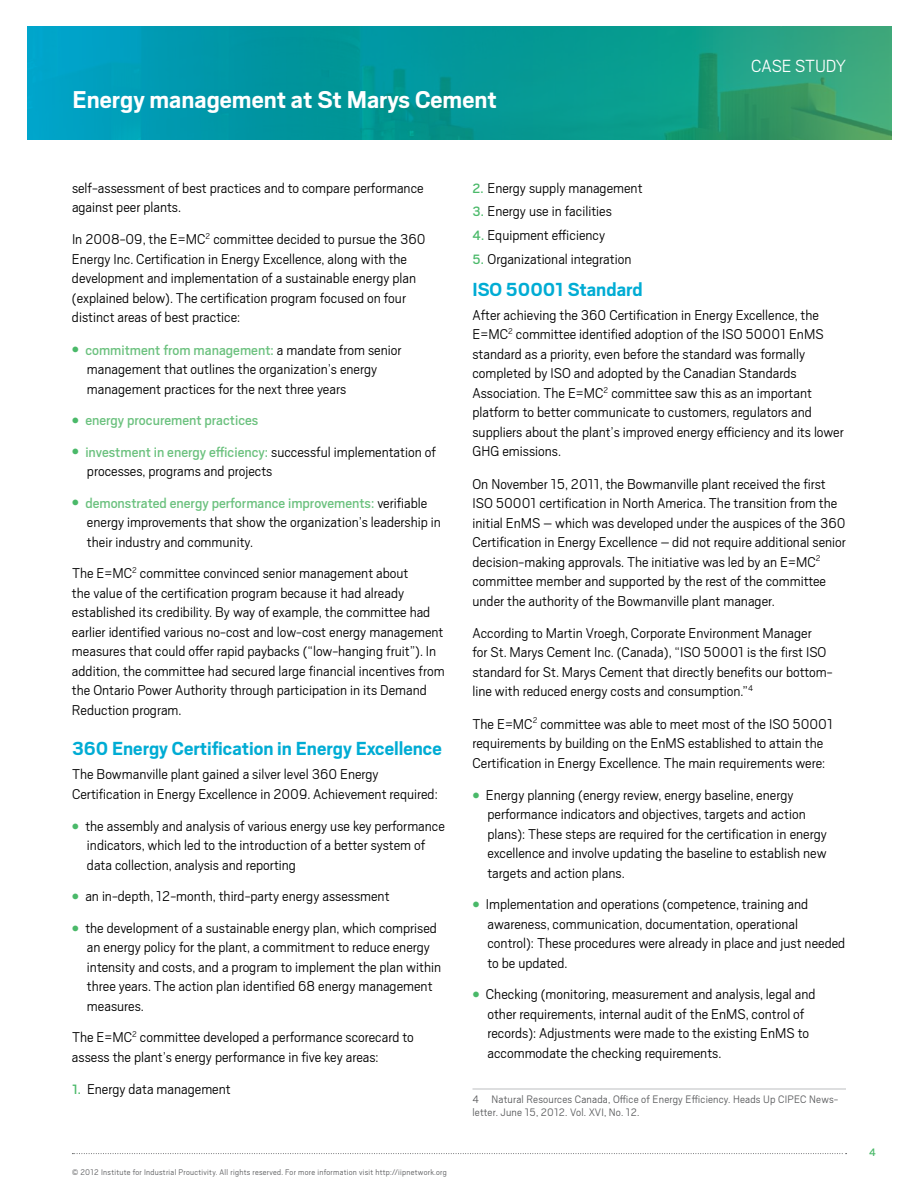
<style>
.page{position:relative;width:918px;height:1188px;background:#fff}
.page>*{position:absolute;margin:0;border:0;box-sizing:border-box;transform-origin:0 0}
.t1{font:700 27px "Scout";color:#fff}
.t2{font:700 21px "Scout";color:#00acd4}
.t3{font:300 19.5px "Scout";letter-spacing:-.01em;color:#fff}
.t4{font:300 15.75px/19.5px "Scout";color:#000}
.t5{font:15.75px "Scout";color:#6bc17e}
.t6{font:300 12px/13.5px "Scout";letter-spacing:.015em;color:#58595b}
.t7{font:12px "Scout";color:#4ab969}
.t8{font:300 9px "Scout";letter-spacing:.03em;color:#58595b}
.s1{color:#4ab969}
.s2{font-weight:400;color:#6bc17e}
.s3{font-weight:400;font-size:15px;color:#4ab969}
</style>
<div class="page">
<svg style="left:28px;top:26px;width:864px;height:114px;background:#0c9b98"></svg>
<svg style="left:72px;top:1153px;width:775px;height:1px"></svg>
<hr style="left:472px;top:1089px;width:374px;height:1px;background:#bcbec0">
<h1 class="t1" style="left:73px;top:82px;width:426px">Energy management at St Marys Cement</h1>
<p class="t3" style="left:751px;top:53px;width:96px">Case St udy</p>
<p class="t4" style="left:72px;top:177px;width:353px">self-assessment of best practices and to compare performance against peer plants.</p>
<p class="t4" style="left:72px;top:229px;width:355px">In 2008-09, the E=MC<sup>2</sup> committee decided to pursue the 360<br>Energy Inc. Certification in Energy Excellence, along with the development and implementation of a sustainable energy plan (explained below). The certification program focused on four distinct areas of best practice:</p>
<p class="t4" style="left:87px;top:339px;width:316px;text-indent:-15px"><span class="s1">●</span> <span class="s2">commitment from management:</span> a mandate from senior management that outlines the organization’s energy management practices for the next three years</p>
<p class="t5" style="left:72px;top:410px;width:188px"><span class="s1">●</span> energy procurement practices</p>
<p class="t4" style="left:87px;top:441px;width:351px;text-indent:-15px"><span class="s1">●</span> <span class="s2">investment in energy efficiency:</span> successful implementation of processes, programs and projects</p>
<p class="t4" style="left:87px;top:492px;width:355px;text-indent:-15px"><span class="s1">●</span> <span class="s2">demonstrated energy performance improvements:</span> verifiable energy improvements that show the organization’s leadership in their industry and community.</p>
<p class="t4" style="left:72px;top:563px;width:374px">The E=MC<sup>2</sup> committee convinced senior management about<br>the value of the certification program because it had already established its credibility. By way of example, the committee had earlier identified various no-cost and low-cost energy management measures that could offer rapid paybacks (“low-hanging fruit”). In addition, the committee had secured large financial incentives from the Ontario Power Authority through participation in its Demand Reduction program.</p>
<h2 class="t2" style="left:72px;top:735px;width:371px">360 Energy Certification in Energy Excellence</h2>
<p class="t4" style="left:72px;top:764px;width:367px">The Bowmanville plant gained a silver level 360 Energy<br>Certification in Energy Excellence in 2009. Achievement required:</p>
<p class="t4" style="left:87px;top:815px;width:359px;text-indent:-15px"><span class="s1">●</span> the assembly and analysis of various energy use key performance indicators, which led to the introduction of a better system of data collection, analysis and reporting</p>
<p class="t4" style="left:72px;top:886px;width:319px"><span class="s1">●</span> an in-depth, 12-month, third-party energy assessment</p>
<p class="t4" style="left:87px;top:917px;width:356px;text-indent:-15px"><span class="s1">●</span> the development of a sustainable energy plan, which comprised an energy policy for the plant, a commitment to reduce energy intensity and costs, and a program to implement the plan within three years. The action plan identified 68 energy management measures.</p>
<p class="t4" style="left:72px;top:1027px;width:343px">The E=MC<sup>2</sup> committee developed a performance scorecard to assess the plant’s energy performance in five key areas:</p>
<p class="t4" style="left:72px;top:1079px;width:160px"><span class="s3">1.</span> Energy data management</p>
<p class="t8" style="left:72px;top:1166px;width:376px">© 2012 Institute for Industrial Prouctivity. All rights reserved. For more information visit http://iipnetwork.org</p>
<p class="t4" style="left:472px;top:177px;width:172px"><span class="s3">2.</span> Energy supply management</p>
<p class="t4" style="left:472px;top:201px;width:141px"><span class="s3">3.</span> Energy use in facilities</p>
<p class="t4" style="left:472px;top:225px;width:134px"><span class="s3">4.</span> Equipment efficiency</p>
<p class="t4" style="left:472px;top:248px;width:160px"><span class="s3">5.</span> Organizational integration</p>
<h2 class="t2" style="left:472px;top:276px;width:172px">ISO 50001 Standard</h2>
<p class="t4" style="left:472px;top:304px;width:373px">After achieving the 360 Certification in Energy Excellence, the E=MC<sup>2</sup> committee identified adoption of the ISO 50001 EnMS standard as a priority, even before the standard was formally completed by ISO and adopted by the Canadian Standards Association. The E=MC<sup>2</sup> committee saw this as an important platform to better communicate to customers, regulators and suppliers about the plant’s improved energy efficiency and its lower GHG emissions.</p>
<p class="t4" style="left:472px;top:473px;width:375px">On November 15, 2011, the Bowmanville plant received the first ISO 50001 certification in North America. The transition from the initial EnMS – which was developed under the auspices of the 360<br>Certification in Energy Excellence – did not require additional senior decision-making approvals. The initiative was led by an E=MC<sup>2 </sup>committee member and supported by the rest of the committee under the authority of the Bowmanville plant manager.</p>
<p class="t4" style="left:473px;top:622px;width:362px">According to Martin Vroegh, Corporate Environment Manager<br>for St. Marys Cement Inc. (Canada), “ISO 50001 is the first ISO standard for St. Marys Cement that directly benefits our bottom&shy;line with reduced energy costs and consumption.”<sup>4</sup></p>
<p class="t4" style="left:472px;top:713px;width:362px">The E=MC<sup>2</sup> committee was able to meet most of the ISO 50001 requirements by building on the EnMS established to attain the<br>Certification in Energy Excellence. The main requirements were:</p>
<p class="t4" style="left:487px;top:784px;width:341px;text-indent:-15px"><span class="s1">●</span> Energy planning (energy review, energy baseline, energy performance indicators and objectives, targets and action plans): These steps are required for the certification in energy excellence and involve updating the baseline to establish new targets and action plans.</p>
<p class="t4" style="left:487px;top:894px;width:359px;text-indent:-15px"><span class="s1">●</span> Implementation and operations (competence, training and awareness, communication, documentation, operational control): These procedures were already in place and just needed to be updated.</p>
<p class="t4" style="left:487px;top:984px;width:330px;text-indent:-15px"><span class="s1">●</span> Checking (monitoring, measurement and analysis, legal and other requirements, internal audit of the EnMS, control of records): Adjustments were made to the existing EnMS to accommodate the checking requirements.</p>
<p class="t6" style="left:472px;top:1091px;width:367px">4 Natural Resources Canada, Office of Energy Efficiency. Heads Up CIPEC News&shy;letter. June 15, 2012. Vol. XVI, No. 12.</p>
<p class="t7" style="left:869px;top:1144px;width:8px">4</p>
</div>
